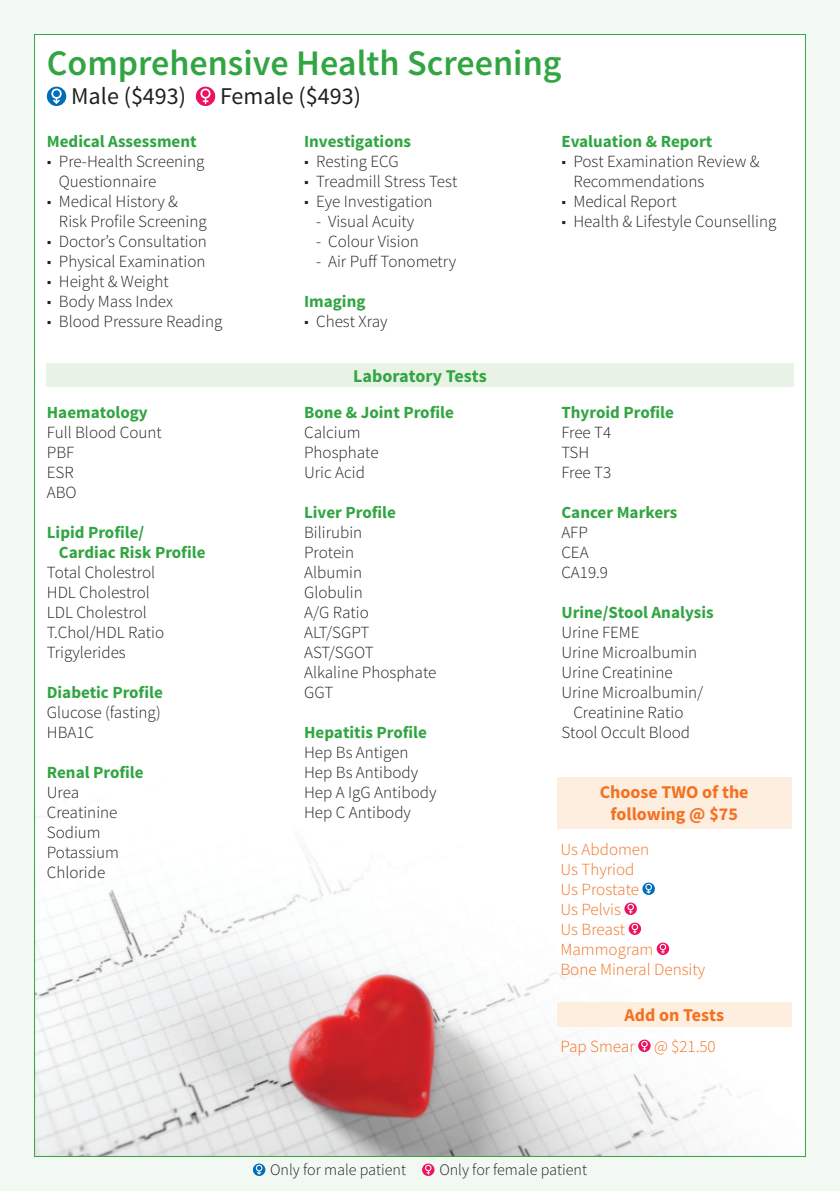
<style>
.page{position:relative;width:840px;height:1191px;background:#fff}
.page>*{position:absolute;margin:0;border:0;box-sizing:border-box;transform-origin:0 0}
.t1{font:600 36px "Source Sans Pro";color:#32a543}
.t2{font:24px "Source Sans Pro";color:#231f20}
.t3{font:700 18px/21.6px "Source Sans Pro";color:#f37121;text-align:center}
.t4{font:700 18px "Source Sans Pro";color:#32a543}
.t5{font:300 17px/20px "Source Sans Pro";color:#231f20}
.t6{font:700 17px/20px "Source Sans Pro";color:#32a543}
.t7{font:300 17px "Source Sans Pro";color:#f37121}
.t8{font:300 16px "Source Sans Pro";color:#231f20}
</style>
<div class="page">
<div style="left:0;top:0;width:839px;height:1191px;background:#f2f9f2"></div>
<div style="left:35px;top:35px;width:770px;height:1121px;background:#fff"></div>
<img style="left:36px;top:777px;width:756px;height:378px">
<div style="left:46px;top:363px;width:747px;height:24px;background:#e8f2e5"></div>
<div style="left:47px;top:87px;width:19px;height:19px;background:#006db8;border-radius:50%"></div>
<svg style="left:51px;top:88px;width:11px;height:16px"></svg>
<svg style="left:196px;top:87px;width:19px;height:19px"></svg>
<svg style="left:200px;top:88px;width:10px;height:16px"></svg>
<div style="left:556px;top:777px;width:235px;height:51px;background:#feeee0"></div>
<svg style="left:642px;top:882px;width:12px;height:13px"></svg>
<svg style="left:645px;top:883px;width:6px;height:10px"></svg>
<svg style="left:624px;top:902px;width:12px;height:13px"></svg>
<svg style="left:627px;top:903px;width:6px;height:10px"></svg>
<svg style="left:628px;top:922px;width:12px;height:13px"></svg>
<svg style="left:631px;top:923px;width:6px;height:10px"></svg>
<svg style="left:656px;top:942px;width:12px;height:13px"></svg>
<svg style="left:659px;top:943px;width:6px;height:10px"></svg>
<svg style="left:253px;top:1163px;width:12px;height:13px"></svg>
<svg style="left:256px;top:1164px;width:6px;height:10px"></svg>
<svg style="left:422px;top:1163px;width:12px;height:13px"></svg>
<svg style="left:425px;top:1164px;width:6px;height:10px"></svg>
<div style="left:556px;top:1002px;width:235px;height:25px;background:#feeee0"></div>
<svg style="left:638px;top:1039px;width:12px;height:13px"></svg>
<svg style="left:640px;top:1040px;width:7px;height:10px"></svg>
<p class="t1" style="left:47px;top:41px;width:516px">Comprehensive Health Screening</p>
<p class="t2" style="left:71px;top:81px;width:116px">Male ($493)</p>
<p class="t2" style="left:220px;top:81px;width:142px">Female ($493)</p>
<p class="t6" style="left:47px;top:132px;width:151px">Medical Assessment</p>
<p class="t5" style="left:59px;top:152px;width:147px;text-indent:-12px">■ Pre-Health Screening<br>Questionnaire</p>
<p class="t5" style="left:59px;top:192px;width:149px;text-indent:-12px">■ Medical History &amp;<br>Risk Profile Screening</p>
<p class="t5" style="left:47px;top:232px;width:162px">■ Doctor’s Consultation</p>
<p class="t5" style="left:47px;top:252px;width:160px">■ Physical Examination</p>
<p class="t5" style="left:47px;top:272px;width:123px">■ Height &amp; Weight</p>
<p class="t5" style="left:47px;top:292px;width:128px">■ Body Mass Index</p>
<p class="t5" style="left:47px;top:312px;width:177px">■ Blood Pressure Reading</p>
<p class="t6" style="left:47px;top:403px;width:102px">Haematology</p>
<p class="t5" style="left:47px;top:422px;width:116px">Full Blood Count</p>
<p class="t5" style="left:47px;top:442px;width:29px">PBF</p>
<p class="t5" style="left:47px;top:462px;width:29px">ESR</p>
<p class="t5" style="left:47px;top:482px;width:31px">ABO</p>
<p class="t6" style="left:59px;top:523px;width:148px;text-indent:-12px">Lipid Profile/<br>Cardiac Risk Profile</p>
<p class="t5" style="left:47px;top:562px;width:110px">Total Cholestrol</p>
<p class="t5" style="left:47px;top:582px;width:104px">HDL Cholestrol</p>
<p class="t5" style="left:47px;top:602px;width:101px">LDL Cholestrol</p>
<p class="t5" style="left:47px;top:622px;width:119px">T.Chol/HDL Ratio</p>
<p class="t5" style="left:47px;top:642px;width:80px">Trigylerides</p>
<p class="t6" style="left:47px;top:683px;width:117px">Diabetic Profile</p>
<p class="t5" style="left:47px;top:702px;width:116px">Glucose (fasting)</p>
<p class="t5" style="left:47px;top:722px;width:49px">HBA1C</p>
<p class="t6" style="left:47px;top:763px;width:98px">Renal Profile</p>
<p class="t5" style="left:47px;top:782px;width:34px">Urea</p>
<p class="t5" style="left:47px;top:802px;width:72px">Creatinine</p>
<p class="t5" style="left:47px;top:822px;width:55px">Sodium</p>
<p class="t5" style="left:47px;top:842px;width:74px">Potassium</p>
<p class="t5" style="left:47px;top:862px;width:60px">Chloride</p>
<p class="t6" style="left:304px;top:132px;width:108px">Investigations</p>
<p class="t5" style="left:304px;top:152px;width:96px">■ Resting ECG</p>
<p class="t5" style="left:304px;top:172px;width:155px">■ Treadmill Stress Test</p>
<p class="t5" style="left:304px;top:192px;width:130px">■ Eye Investigation</p>
<p class="t5" style="left:316px;top:212px;width:100px">- Visual Acuity</p>
<p class="t5" style="left:316px;top:232px;width:104px">- Colour Vision</p>
<p class="t5" style="left:316px;top:252px;width:141px">- Air Puff Tonometry</p>
<p class="t6" style="left:304px;top:292px;width:63px">Imaging</p>
<p class="t5" style="left:304px;top:312px;width:85px">■ Chest Xray</p>
<p class="t4" style="left:353px;top:364px;width:135px">Laboratory Tests</p>
<p class="t6" style="left:304px;top:403px;width:151px">Bone &amp; Joint Profile</p>
<p class="t5" style="left:304px;top:422px;width:58px">Calcium</p>
<p class="t5" style="left:304px;top:442px;width:76px">Phosphate</p>
<p class="t5" style="left:304px;top:462px;width:62px">Uric Acid</p>
<p class="t6" style="left:304px;top:503px;width:93px">Liver Profile</p>
<p class="t5" style="left:304px;top:522px;width:60px">Bilirubin</p>
<p class="t5" style="left:304px;top:542px;width:52px">Protein</p>
<p class="t5" style="left:304px;top:562px;width:59px">Albumin</p>
<p class="t5" style="left:304px;top:582px;width:60px">Globulin</p>
<p class="t5" style="left:304px;top:602px;width:66px">A/G Ratio</p>
<p class="t5" style="left:304px;top:622px;width:67px">ALT/SGPT</p>
<p class="t5" style="left:304px;top:642px;width:71px">AST/SGOT</p>
<p class="t5" style="left:304px;top:662px;width:134px">Alkaline Phosphate</p>
<p class="t5" style="left:304px;top:682px;width:31px">GGT</p>
<p class="t6" style="left:304px;top:723px;width:124px">Hepatitis Profile</p>
<p class="t5" style="left:304px;top:742px;width:106px">Hep Bs Antigen</p>
<p class="t5" style="left:304px;top:762px;width:115px">Hep Bs Antibody</p>
<p class="t5" style="left:304px;top:782px;width:134px">Hep A IgG Antibody</p>
<p class="t5" style="left:304px;top:802px;width:108px">Hep C Antibody</p>
<p class="t6" style="left:561px;top:132px;width:152px">Evaluation &amp; Report</p>
<p class="t5" style="left:573px;top:152px;width:187px;text-indent:-12px">■ Post Examination Review &amp;<br>Recommendations</p>
<p class="t5" style="left:561px;top:192px;width:117px">■ Medical Report</p>
<p class="t5" style="left:561px;top:212px;width:216px">■ Health &amp; Lifestyle Counselling</p>
<p class="t6" style="left:561px;top:403px;width:114px">Thyroid Profile</p>
<p class="t5" style="left:561px;top:422px;width:51px">Free T4</p>
<p class="t5" style="left:561px;top:442px;width:29px">TSH</p>
<p class="t5" style="left:561px;top:462px;width:51px">Free T3</p>
<p class="t6" style="left:561px;top:503px;width:117px">Cancer Markers</p>
<p class="t5" style="left:561px;top:522px;width:28px">AFP</p>
<p class="t5" style="left:561px;top:542px;width:29px">CEA</p>
<p class="t5" style="left:561px;top:562px;width:48px">CA19.9</p>
<p class="t6" style="left:561px;top:603px;width:154px">Urine/Stool Analysis</p>
<p class="t5" style="left:561px;top:622px;width:80px">Urine FEME</p>
<p class="t5" style="left:561px;top:642px;width:137px">Urine Microalbumin</p>
<p class="t5" style="left:561px;top:662px;width:113px">Urine Creatinine</p>
<p class="t5" style="left:561px;top:682px;width:143px;text-align:center">Urine Microalbumin/<br>Creatinine Ratio</p>
<p class="t5" style="left:561px;top:722px;width:130px">Stool Occult Blood</p>
<p class="t3" style="left:599px;top:782px;width:150px">Choose TWO of the following @ $75</p>
<p class="t7" style="left:560px;top:839px;width:90px">Us Abdomen</p>
<p class="t7" style="left:560px;top:859px;width:75px">Us Thyriod</p>
<p class="t7" style="left:560px;top:879px;width:80px">Us Prostate</p>
<p class="t7" style="left:560px;top:899px;width:62px">Us Pelvis</p>
<p class="t7" style="left:560px;top:919px;width:66px">Us Breast</p>
<p class="t7" style="left:560px;top:939px;width:94px">Mammogram</p>
<p class="t7" style="left:560px;top:959px;width:146px">Bone Mineral Density</p>
<p class="t3" style="left:624px;top:1005px;width:101px">Add on Tests</p>
<p class="t7" style="left:560px;top:1036px;width:157px">Pap Smear @ $21.50</p>
<p class="t8" style="left:270px;top:1160px;width:137px">Only for male patient</p>
<p class="t8" style="left:439px;top:1160px;width:149px">Only for female patient</p>
</div>
